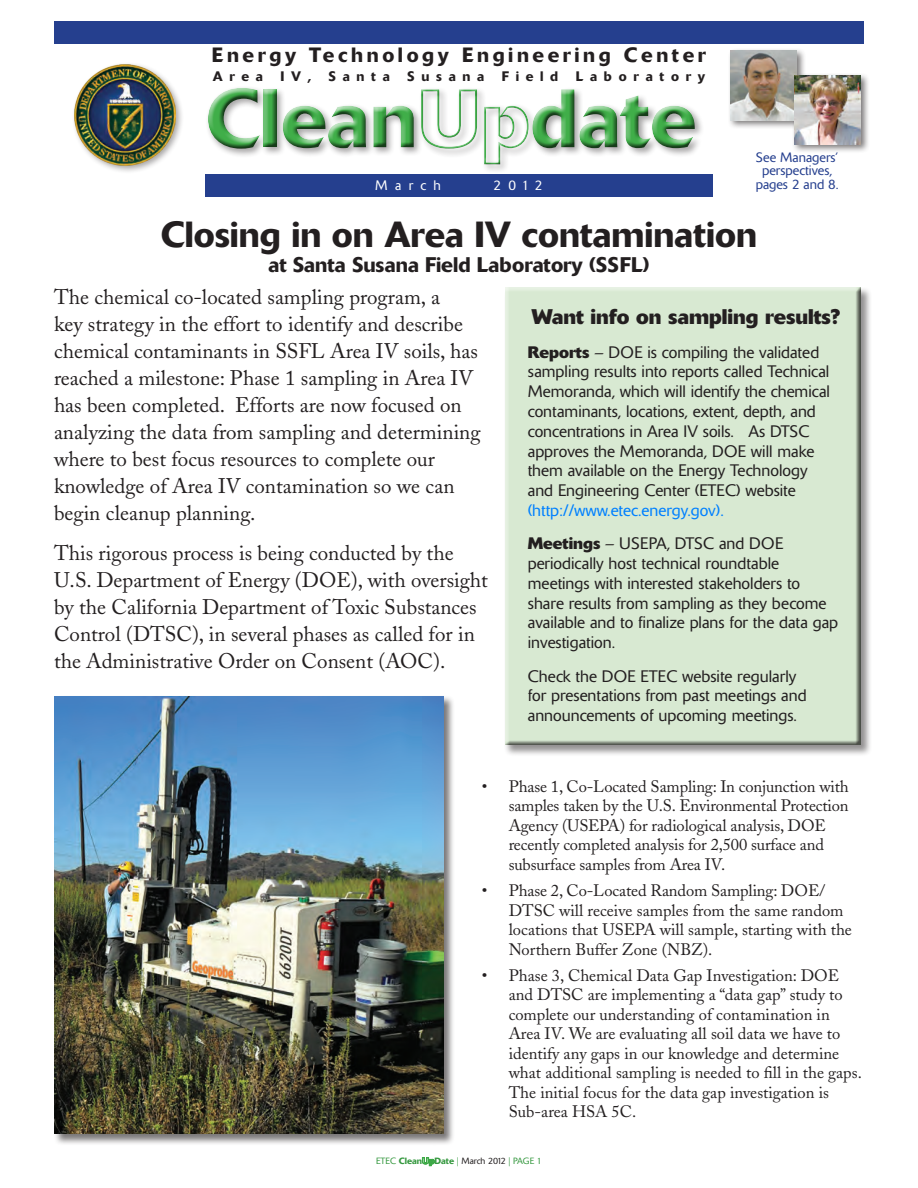
<style>
.page{position:relative;width:918px;height:1188px;background:#fff}
.page>*{position:absolute;margin:0;border:0;box-sizing:border-box;transform-origin:0 0}
.t1{font:500 82.05px "Delta";color:#40ae49}
.head1{font:500 36px "Delta";color:#231f20}
.body{font:21px/27px "Adobe Caslon";color:#231f20}
.head1-2{font:500 21px "Delta";color:#231f20}
.t2{font:700 21px "Delta";color:#231f20}
.t3{font:500 20.55px "Delta";letter-spacing:.175em;color:#231f20}
.body-2{font:16.5px/19.5px "Adobe Caslon";color:#231f20}
.ARsubheads{font:300 16.5px/19.8px "Delta";color:#231f20}
.ARsubheads-2{font:300 16.5px "Delta";color:#0080ff}
.t4{font:500 13.65px "Delta";letter-spacing:.49em;color:#231f20}
.t5{font:300 13.65px "Delta";letter-spacing:.535em;color:#fff}
.body-3{font:300 13.5px/13.5px "Delta";color:#253f8e;text-align:center}
.t6{font:300 9px "Delta";color:#35983f}
.s1{font-family:"Delta Outline";font-weight:400}
.s2{font-weight:700}
.s3{font-weight:500}
.s4{color:#231f20}
</style>
<div class="page">
<svg style="left:422px;top:1157px;width:13px;height:9px"></svg>
<div style="left:208px;top:86px;width:492px;height:84px;background:#231f20;opacity:.75"></div>
<div style="left:205px;top:175px;width:508px;height:22px;background:#253f8e"></div>
<div style="left:54px;top:21px;width:810px;height:22px;background:#253f8e"></div>
<div style="left:71px;top:61px;width:114px;height:114px;background:#231f20;opacity:.4"></div>
<img style="left:74px;top:64px;width:101px;height:102px">
<div style="left:504px;top:287px;width:368px;height:470px;background:#231f20;opacity:.49"></div>
<div style="left:502px;top:287px;width:359px;height:460px;background:#d8e9d2"></div>
<div style="left:54px;top:695px;width:401px;height:451px;background:#231f20;opacity:.6"></div>
<div style="left:791px;top:73px;width:79px;height:81px;background:#231f20;opacity:.6"></div>
<div style="left:727px;top:48px;width:79px;height:81px;background:#231f20;opacity:.6"></div>
<img style="left:730px;top:51px;width:67px;height:69px">
<img style="left:794px;top:76px;width:67px;height:68px">
<img style="left:55px;top:696px;width:389px;height:438px">
<p class="t3" style="left:212px;top:42px;width:496px">Energy Technology Engineering Center</p>
<p class="t4" style="left:213px;top:68px;width:52px">Area</p>
<p class="t4" style="left:280px;top:68px;width:32px">IV,</p>
<p class="t4" style="left:329px;top:68px;width:63px">Santa</p>
<p class="t4" style="left:407px;top:68px;width:79px">Susana</p>
<p class="t4" style="left:502px;top:68px;width:58px">Field</p>
<p class="t4" style="left:576px;top:68px;width:131px">Laboratory</p>
<h1 class="t1" style="left:205px;top:69px;width:492px">Clean<span class="s1">Up</span>date</h1>
<p class="body-3" style="left:756px;top:150px;width:84px">See Managers’ perspectives, pages 2 and 8.</p>
<p class="t5" style="left:375px;top:178px;width:67px">March</p>
<p class="t5" style="left:494px;top:178px;width:51px">2012</p>
<p class="head1" style="left:161px;top:212px;width:598px">Closing in on Area IV contamination</p>
<p class="head1-2" style="left:268px;top:252px;width:383px">at Santa Susana Field Laboratory (SSFL)</p>
<p class="body" style="left:54px;top:283px;width:428px">The chemical co-located sampling program, a<br>key strategy in the effort to identify and describe chemical contaminants in SSFL Area IV soils, has reached a milestone: Phase 1 sampling in Area IV has been completed. Efforts are now focused on analyzing the data from sampling and determining where to best focus resources to complete our knowledge of Area IV contamination so we can begin cleanup planning.</p>
<p class="body" style="left:54px;top:540px;width:436px">This rigorous process is being conducted by the U.S. Department of Energy (DOE), with oversight by the California Department of Toxic Substances Control (DTSC), in several phases as called for in the Administrative Order on Consent (AOC).</p>
<p class="t2" style="left:532px;top:304px;width:310px">Want info on sampling results?</p>
<p class="ARsubheads" style="left:528px;top:342px;width:304px"><span class="s2">Reports</span> – DOE is compiling the validated sampling results into reports called Technical Memoranda, which will identify the chemical contaminants, locations, extent, depth, and concentrations in Area IV soils. As DTSC approves the Memoranda, DOE will make them available on the Energy Technology and Engineering Center (ETEC) website</p>
<p class="ARsubheads-2" style="left:528px;top:501px;width:197px">(http://www.etec.energy.gov).</p>
<p class="ARsubheads" style="left:528px;top:534px;width:312px"><span class="s2">Meetings</span> – USEPA, DTSC and DOE periodically host technical roundtable meetings with interested stakeholders to share results from sampling as they become available and to finalize plans for the data gap investigation.</p>
<p class="ARsubheads" style="left:528px;top:666px;width:280px">Check the DOE ETEC website regularly for presentations from past meetings and announcements of upcoming meetings.</p>
<p class="body-2" style="left:509px;top:777px;width:342px;text-indent:-27px">• Phase 1, Co-Located Sampling: In conjunction with samples taken by the U.S. Environmental Protection Agency (USEPA) for radiological analysis, DOE recently completed analysis for 2,500 surface and subsurface samples from Area IV.</p>
<p class="body-2" style="left:509px;top:881px;width:345px;text-indent:-27px">• Phase 2, Co-Located Random Sampling: DOE/ DTSC will receive samples from the same random locations that USEPA will sample, starting with the Northern Buffer Zone (NBZ).</p>
<p class="body-2" style="left:509px;top:966px;width:355px;text-indent:-27px">• Phase 3, Chemical Data Gap Investigation: DOE and DTSC are implementing a “data gap” study to complete our understanding of contamination in Area IV. We are evaluating all soil data we have to identify any gaps in our knowledge and determine what additional sampling is needed to fill in the gaps.<br>The initial focus for the data gap investigation is Sub-area HSA 5C.</p>
<p class="t6" style="left:376px;top:1156px;width:167px">ETEC <span class="s3">Clean</span><span class="s1">Up</span><span class="s3">Date</span> | <span class="s4">March 2012</span> | PAGE 1</p>
</div>
